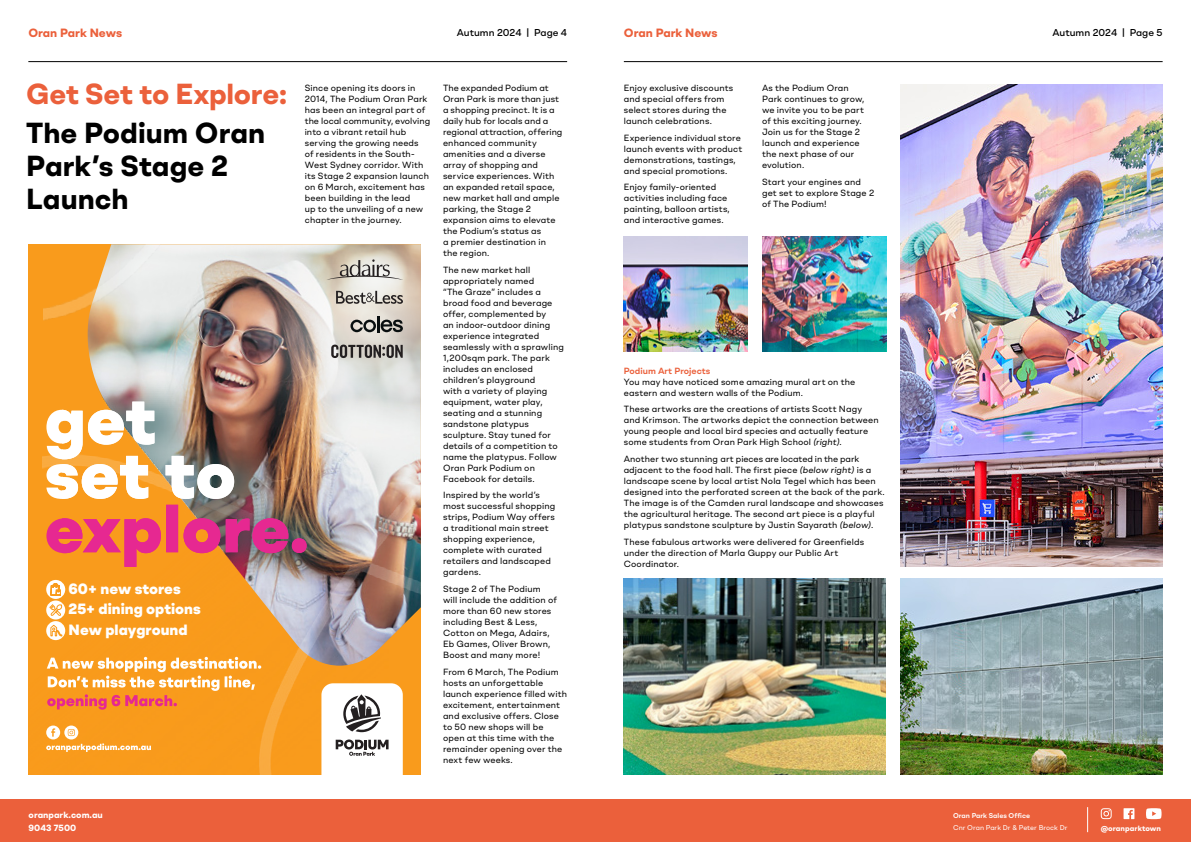
<style>
.page{position:relative;width:1191px;height:842px;background:#fff}
.page>*{position:absolute;margin:0;border:0;box-sizing:border-box;transform-origin:0 0}
.t1{font:700 29px/33px "Shape";color:#000}
.t2{font:700 29px "Shape";letter-spacing:-.01em;color:#eb603b}
.t3{font:900 14.9px/20.3px "Shape";color:#fff}
.t4{font:700 12px "Shape";color:#eb603b}
.t5{font:500 10px "Shape";color:#000}
.t6{font:9px/11px "Shape";letter-spacing:.01em;color:#000}
.t7{font:700 9px/13px "Shape";letter-spacing:.005em;color:#fff}
.t8{font:600 9px "Shape";color:#eb603b}
.t9{font:700 7.6px "Shape";letter-spacing:.005em;color:#fff}
.t10{font:7px "Shape";color:#fff}
.t11{font:600 7px "Shape";color:#fff}
.s1{font-style:italic}
</style>
<div class="page">
<div style="left:0;top:799px;width:604px;height:43px;background:#eb603b"></div>
<div style="left:587px;top:799px;width:604px;height:43px;background:#eb603b"></div>
<hr style="left:28px;top:61px;width:539px;height:1px;background:#000">
<hr style="left:624px;top:61px;width:538px;height:1px;background:#000">
<svg style="left:1146px;top:808px;width:15px;height:11px"></svg>
<svg style="left:1100px;top:808px;width:11px;height:11px"></svg>
<svg style="left:1087px;top:807px;width:1px;height:25px"></svg>
<svg style="left:1123px;top:808px;width:11px;height:11px"></svg>
<div style="left:28px;top:373px;width:54px;height:402px;background:#f99b1c"></div>
<img style="left:82px;top:244px;width:138px;height:158px">
<img style="left:43px;top:244px;width:127px;height:76px">
<img style="left:42px;top:454px;width:379px;height:321px">
<svg style="left:47px;top:657px;width:214px;height:53px"></svg>
<svg style="left:46px;top:600px;width:19px;height:19px"></svg>
<svg style="left:46px;top:621px;width:19px;height:19px"></svg>
<svg style="left:49px;top:604px;width:13px;height:33px"></svg>
<svg style="left:46px;top:580px;width:19px;height:19px"></svg>
<svg style="left:51px;top:583px;width:10px;height:12px"></svg>
<img style="left:94px;top:371px;width:263px;height:214px">
<img style="left:220px;top:244px;width:201px;height:223px">
<img style="left:46px;top:402px;width:188px;height:97px">
<svg style="left:46px;top:505px;width:261px;height:62px"></svg>
<svg style="left:336px;top:291px;width:67px;height:13px"></svg>
<svg style="left:331px;top:345px;width:72px;height:13px"></svg>
<svg style="left:326px;top:259px;width:77px;height:21px"></svg>
<hr style="left:377px;top:316px;width:3px;height:16px;background:#090f10">
<svg style="left:350px;top:320px;width:53px;height:12px"></svg>
<img style="left:900px;top:578px;width:262px;height:197px">
<img style="left:900px;top:84px;width:262px;height:483px">
<img style="left:624px;top:578px;width:261px;height:197px">
<img style="left:624px;top:237px;width:124px;height:114px">
<img style="left:762px;top:237px;width:124px;height:114px">
<h3 class="t4" style="left:28px;top:25px;width:95px">Oran Park News</h3>
<p class="t5" style="left:457px;top:26px;width:112px">Autumn 2024 | Page 4</p>
<h3 class="t4" style="left:624px;top:25px;width:95px">Oran Park News</h3>
<p class="t5" style="left:1052px;top:26px;width:112px">Autumn 2024 | Page 5</p>
<h1 class="t2" style="left:26px;top:75px;width:262px">Get Set to Explore:</h1>
<h1 class="t1" style="left:26px;top:115px;width:240px">The Podium Oran<br>Park’s Stage 2<br>Launch</h1>
<h2 class="t3" style="left:69px;top:578px;width:134px">60+ new stores<br>25+ dining options<br>New playground</h2>
<p class="t6" style="left:305px;top:82px;width:127px">Since opening its doors in<br>2014, The Podium Oran Park has been an integral part of the local community, evolving into a vibrant retail hub serving the growing needs<br>of residents in the South-<br>West Sydney corridor. With its Stage 2 expansion launch on 6 March, excitement has been building in the lead<br>up to the unveiling of a new chapter in the journey.</p>
<p class="t6" style="left:443px;top:82px;width:121px">The expanded Podium at<br>Oran Park is more than just a shopping precinct. It is a daily hub for locals and a regional attraction, offering enhanced community amenities and a diverse array of shopping and service experiences. With an expanded retail space, new market hall and ample parking, the Stage 2 expansion aims to elevate the Podium’s status as<br>a premier destination in the region.</p>
<p class="t6" style="left:443px;top:264px;width:122px">The new market hall appropriately named<br>“The Graze” includes a broad food and beverage offer, complemented by<br>an indoor-outdoor dining experience integrated seamlessly with a sprawling<br>1,200sqm park. The park includes an enclosed children’s playground<br>with a variety of playing equipment, water play, seating and a stunning sandstone platypus sculpture. Stay tuned for details of a competition to name the platypus. Follow<br>Oran Park Podium on<br>Facebook for details.</p>
<p class="t6" style="left:443px;top:489px;width:114px">Inspired by the world’s most successful shopping strips, Podium Way offers a traditional main street shopping experience, complete with curated retailers and landscaped gardens.</p>
<p class="t6" style="left:443px;top:583px;width:115px">Stage 2 of The Podium will include the addition of more than 60 new stores including Best &amp; Less,<br>Cotton on Mega, Adairs,<br>Eb Games, Oliver Brown,<br>Boost and many more!</p>
<p class="t6" style="left:443px;top:666px;width:125px">From 6 March, The Podium hosts an unforgettable launch experience filled with excitement, entertainment and exclusive offers. Close to 50 new shops will be open at this time with the remainder opening over the next few weeks.</p>
<p class="t7" style="left:29px;top:808px;width:76px">oranpark.com.au<br>9043 7500</p>
<p class="t6" style="left:624px;top:82px;width:111px">Enjoy exclusive discounts and special offers from select stores during the launch celebrations.</p>
<p class="t6" style="left:624px;top:132px;width:120px">Experience individual store launch events with product demonstrations, tastings, and special promotions.</p>
<p class="t6" style="left:624px;top:181px;width:107px">Enjoy family-oriented activities including face painting, balloon artists, and interactive games.</p>
<p class="t6" style="left:762px;top:82px;width:104px">As the Podium Oran<br>Park continues to grow, we invite you to be part of this exciting journey.<br>Join us for the Stage 2 launch and experience the next phase of our evolution.</p>
<p class="t6" style="left:762px;top:176px;width:114px">Start your engines and get set to explore Stage 2 of The Podium!</p>
<p class="t8" style="left:624px;top:365px;width:88px">Podium Art Projects</p>
<p class="t6" style="left:624px;top:376px;width:233px">You may have noticed some amazing mural art on the eastern and western walls of the Podium.</p>
<p class="t6" style="left:624px;top:404px;width:256px">These artworks are the creations of artists Scott Nagy and Krimson. The artworks depict the connection between young people and local bird species and actually feature some students from Oran Park High School <span class="s1">(right)</span>.</p>
<p class="t6" style="left:624px;top:453px;width:262px">Another two stunning art pieces are located in the park adjacent to the food hall. The first piece <span class="s1">(below right)</span> is a landscape scene by local artist Nola Tegel which has been designed into the perforated screen at the back of the park.<br>The image is of the Camden rural landscape and showcases the agricultural heritage. The second art piece is a playful platypus sandstone sculpture by Justin Sayarath <span class="s1">(below)</span>.</p>
<p class="t6" style="left:624px;top:536px;width:242px">These fabulous artworks were delivered for Greenfields under the direction of Marla Guppy our Public Art<br>Coordinator.</p>
<p class="t11" style="left:953px;top:811px;width:78px">Oran Park Sales Office</p>
<p class="t10" style="left:953px;top:823px;width:116px">Cnr Oran Park Dr &amp; Peter Brock Dr</p>
<p class="t9" style="left:1100px;top:823px;width:62px">@oranparktown</p>
</div>
